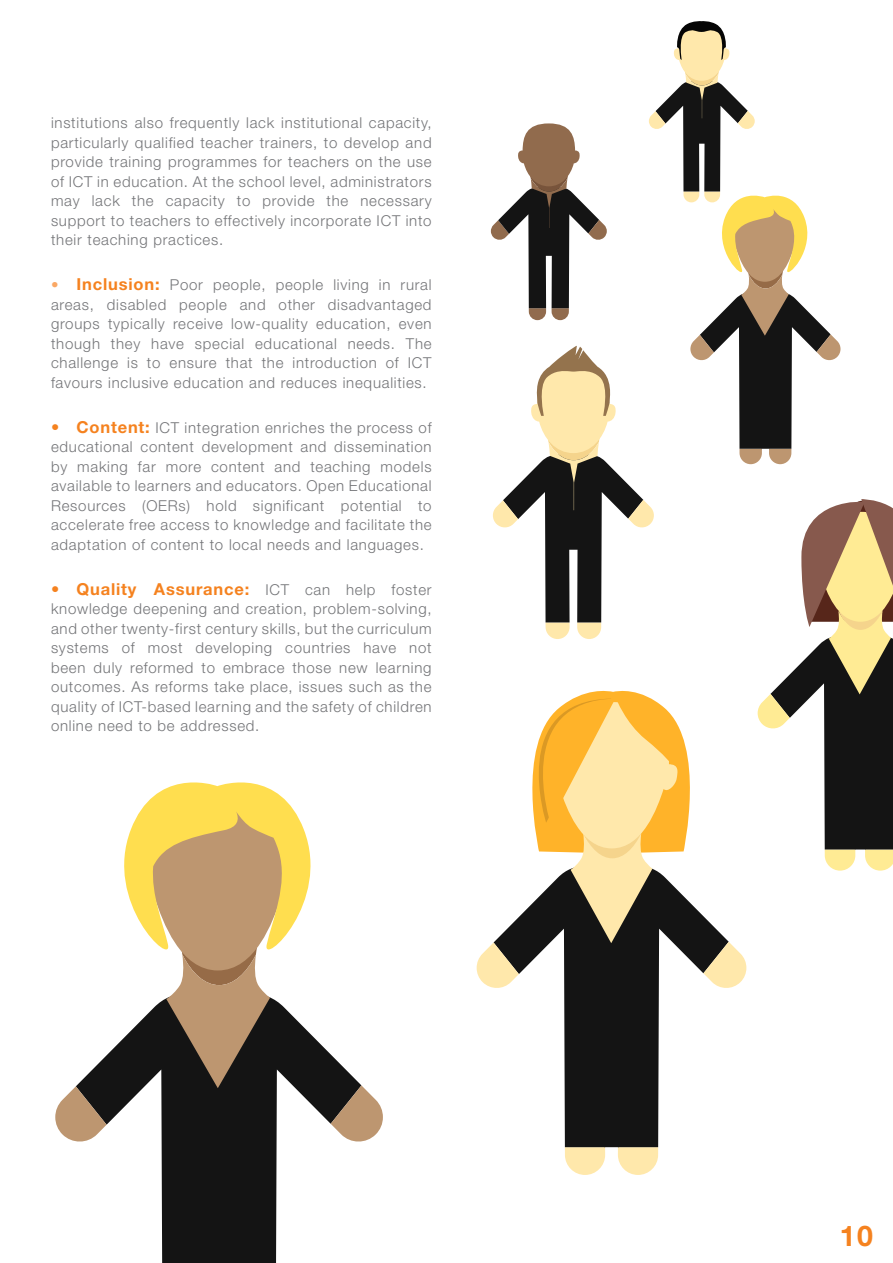
<style>
.page{position:relative;width:893px;height:1263px;background:#fff}
.page>*{position:absolute;margin:0;border:0;box-sizing:border-box;transform-origin:0 0}
.t1{font:700 28.5px "Helvetica Neue LT Std";color:#f5821f}
.t2{font:700 16.5px "Helvetica Neue LT Std";letter-spacing:.05em;color:#f5821f}
.t3{font:300 15px/19.5px "Helvetica Neue LT Std";letter-spacing:.05em;color:#747578;text-align:justify}
.s1{color:#faa865}
.s2{font-weight:700;font-size:16.5px;color:#f5821f}
.s3{font-weight:300;font-size:15px;color:#747578}
</style>
<div class="page">
<svg style="left:618px;top:1147px;width:40px;height:28px"></svg>
<svg style="left:565px;top:1147px;width:40px;height:28px"></svg>
<div style="left:564px;top:990px;width:95px;height:157px;background:#141414"></div>
<svg style="left:477px;top:21px;width:416px;height:969px"></svg>
<svg style="left:76px;top:1023px;width:285px;height:240px"></svg>
<svg style="left:331px;top:1085px;width:52px;height:59px"></svg>
<svg style="left:55px;top:1086px;width:52px;height:58px"></svg>
<svg style="left:136px;top:968px;width:164px;height:120px"></svg>
<svg style="left:124px;top:782px;width:187px;height:186px"></svg>
<p class="t3" style="left:51px;top:113px;width:382px">institutions also frequently lack institutional capacity, particularly qualified teacher trainers, to develop and provide training programmes for teachers on the use of ICT in education. At the school level, administrators may lack the capacity to provide the necessary support to teachers to effectively incorporate ICT into their teaching practices.</p>
<p class="t3" style="left:51px;top:275px;width:382px"><span class="s1">•</span> <span class="s2">Inclusion:</span> Poor people, people living in rural areas, disabled people and other disadvantaged groups typically receive low-quality education, even though they have special educational needs. The challenge is to ensure that the introduction of ICT favours inclusive education and reduces inequalities.</p>
<p class="t3" style="left:51px;top:417px;width:382px"><span class="s2">• Content:</span> ICT integration enriches the process of educational content development and dissemination by making far more content and teaching models available to learners and educators. Open Educational Resources (OERs) hold significant potential to accelerate free access to knowledge and facilitate the adaptation of content to local needs and languages.</p>
<p class="t2" style="left:51px;top:579px;width:382px">• Quality Assurance: <span class="s3">ICT can help foster</span></p>
<p class="t3" style="left:51px;top:599px;width:382px">knowledge deepening and creation, problem-solving, and other twenty-first century skills, but the curriculum systems of most developing countries have not been duly reformed to embrace those new learning outcomes. As reforms take place, issues such as the quality of ICT-based learning and the safety of children online need to be addressed.</p>
<h1 class="t1" style="left:840px;top:1218px;width:35px">10</h1>
</div>
